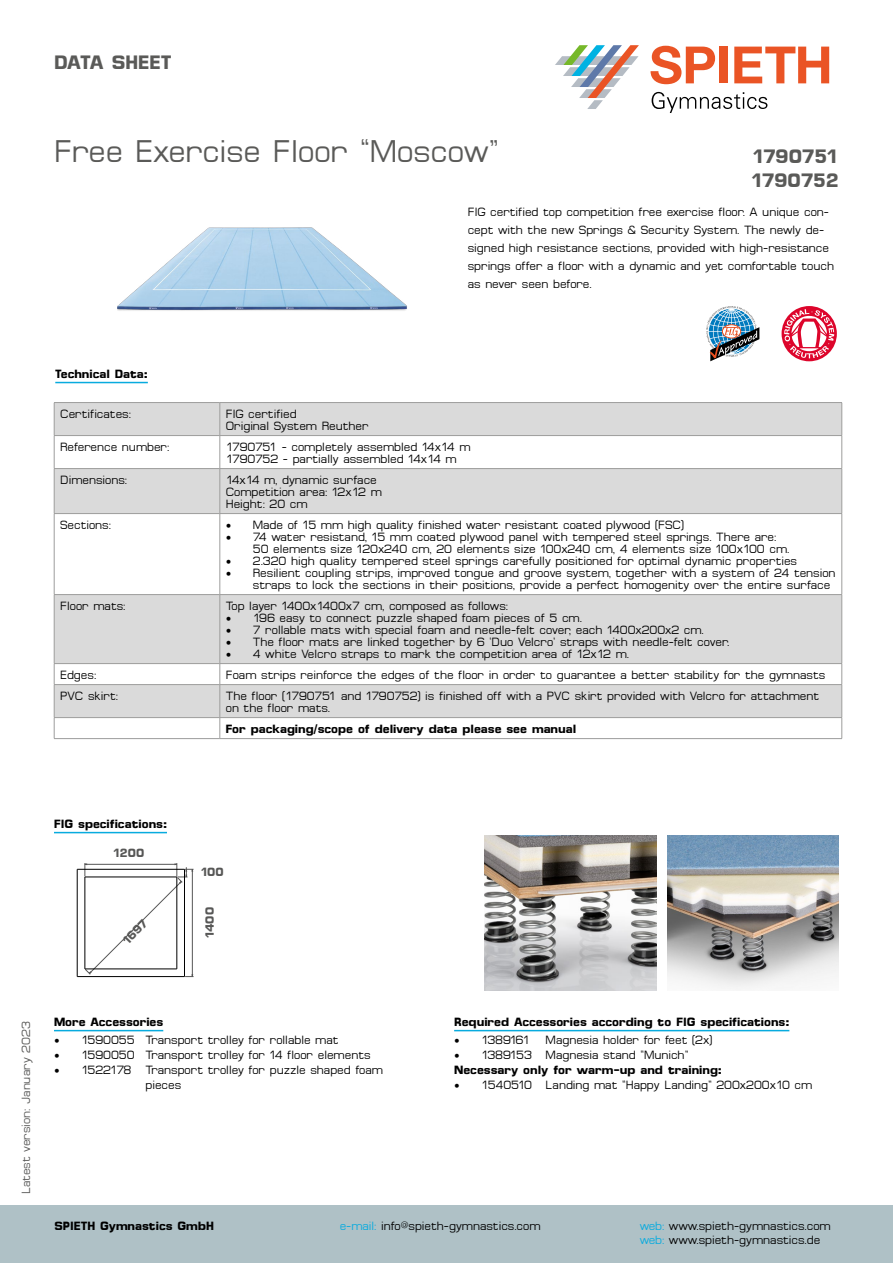
<style>
.page{position:relative;width:893px;height:1263px;background:#fff}
.page>*{position:absolute;margin:0;border:0;box-sizing:border-box;transform-origin:0 0}
.t1{font:31.5px "Micro FLF";color:#5a5a58}
.t2{font:700 19.5px/23.4px "Micro FLF";letter-spacing:-.05em;color:#5a5a58}
.t3{font:700 19.5px "Micro FLF";color:#5a5a58}
.t4{font:12px/12px "Micro FLF";color:#000}
.t5{font:700 12px "Micro FLF";color:#000}
.t6{font:12px "Micro FLF";color:#575756}
.t7{font:700 12px "Micro FLF";color:#575756}
.t8{font:12px "Micro FLF";letter-spacing:-.095em;color:#000}
.s1{color:#08abde}
</style>
<div class="page">
<img style="left:117px;top:227px;width:290px;height:84px">
<svg style="left:706px;top:306px;width:53px;height:55px"></svg>
<div style="left:782px;top:306px;width:55px;height:55px;background:#dd052b;border-radius:50%"></div>
<svg style="left:784px;top:309px;width:50px;height:49px"></svg>
<svg style="left:85px;top:863px;width:109px;height:114px"></svg>
<hr style="left:77px;top:869px;width:1px;height:107px;background:#000">
<hr style="left:77px;top:976px;width:107px;height:1px;background:#000">
<hr style="left:85px;top:877px;width:1px;height:92px;background:#000">
<hr style="left:85px;top:969px;width:92px;height:1px;background:#000">
<hr style="left:177px;top:877px;width:1px;height:92px;background:#000">
<hr style="left:85px;top:877px;width:92px;height:1px;background:#000">
<hr style="left:184px;top:869px;width:1px;height:107px;background:#000">
<hr style="left:77px;top:869px;width:107px;height:1px;background:#000">
<img style="left:485px;top:836px;width:171px;height:154px">
<img style="left:668px;top:836px;width:171px;height:153px">
<svg style="left:555px;top:43px;width:84px;height:66px"></svg>
<svg style="left:650px;top:46px;width:65px;height:38px"></svg>
<div style="left:720px;top:47px;width:8px;height:36px;background:#ea5425"></div>
<svg style="left:734px;top:47px;width:95px;height:36px"></svg>
<svg style="left:652px;top:92px;width:115px;height:21px"></svg>
<div style="left:0;top:1205px;width:893px;height:58px;background:#afc1c6"></div>
<hr style="left:55px;top:382px;width:93px;height:1px;background:#08abde">
<svg style="left:55px;top:403px;width:786px;height:314px;fill:#dadada"></svg>
<hr style="left:54px;top:402px;width:166px;height:1px;background:#9d9d9c">
<hr style="left:54px;top:403px;width:1px;height:32px;background:#9d9d9c">
<hr style="left:220px;top:402px;width:622px;height:1px;background:#9d9d9c">
<hr style="left:220px;top:403px;width:1px;height:32px;background:#9d9d9c">
<hr style="left:841px;top:403px;width:1px;height:32px;background:#9d9d9c">
<hr style="left:54px;top:435px;width:166px;height:1px;background:#9d9d9c">
<hr style="left:54px;top:436px;width:1px;height:32px;background:#9d9d9c">
<hr style="left:220px;top:435px;width:622px;height:1px;background:#9d9d9c">
<hr style="left:220px;top:436px;width:1px;height:32px;background:#9d9d9c">
<hr style="left:841px;top:436px;width:1px;height:32px;background:#9d9d9c">
<hr style="left:54px;top:468px;width:166px;height:1px;background:#9d9d9c">
<hr style="left:54px;top:469px;width:1px;height:44px;background:#9d9d9c">
<hr style="left:220px;top:468px;width:622px;height:1px;background:#9d9d9c">
<hr style="left:220px;top:469px;width:1px;height:44px;background:#9d9d9c">
<hr style="left:841px;top:469px;width:1px;height:44px;background:#9d9d9c">
<hr style="left:54px;top:513px;width:166px;height:1px;background:#9d9d9c">
<hr style="left:54px;top:514px;width:1px;height:80px;background:#9d9d9c">
<hr style="left:220px;top:513px;width:622px;height:1px;background:#9d9d9c">
<hr style="left:220px;top:514px;width:1px;height:80px;background:#9d9d9c">
<hr style="left:841px;top:514px;width:1px;height:80px;background:#9d9d9c">
<hr style="left:54px;top:594px;width:166px;height:1px;background:#9d9d9c">
<hr style="left:54px;top:595px;width:1px;height:68px;background:#9d9d9c">
<hr style="left:220px;top:594px;width:622px;height:1px;background:#9d9d9c">
<hr style="left:220px;top:595px;width:1px;height:68px;background:#9d9d9c">
<hr style="left:841px;top:595px;width:1px;height:68px;background:#9d9d9c">
<hr style="left:54px;top:663px;width:166px;height:1px;background:#9d9d9c">
<svg style="left:54px;top:664px;width:1px;height:20px"></svg>
<hr style="left:220px;top:663px;width:622px;height:1px;background:#9d9d9c">
<svg style="left:220px;top:664px;width:1px;height:20px"></svg>
<svg style="left:841px;top:664px;width:1px;height:20px"></svg>
<hr style="left:54px;top:684px;width:166px;height:1px;background:#9d9d9c">
<hr style="left:54px;top:685px;width:1px;height:32px;background:#9d9d9c">
<hr style="left:220px;top:684px;width:622px;height:1px;background:#9d9d9c">
<hr style="left:220px;top:685px;width:1px;height:32px;background:#9d9d9c">
<hr style="left:841px;top:685px;width:1px;height:32px;background:#9d9d9c">
<hr style="left:54px;top:717px;width:166px;height:1px;background:#9d9d9c">
<svg style="left:54px;top:718px;width:1px;height:20px"></svg>
<hr style="left:220px;top:717px;width:622px;height:1px;background:#9d9d9c">
<svg style="left:220px;top:718px;width:1px;height:20px"></svg>
<svg style="left:841px;top:718px;width:1px;height:20px"></svg>
<hr style="left:54px;top:738px;width:166px;height:1px;background:#9d9d9c">
<hr style="left:220px;top:738px;width:622px;height:1px;background:#9d9d9c">
<hr style="left:54px;top:832px;width:113px;height:1px;background:#08abde">
<hr style="left:454px;top:1030px;width:335px;height:1px;background:#08abde">
<hr style="left:54px;top:1030px;width:109px;height:1px;background:#08abde">
<h2 class="t3" style="left:54px;top:51px;width:119px">DATA SHEET</h2>
<h1 class="t1" style="left:54px;top:134px;width:446px">Free Exercise Floor “Moscow”</h1>
<h2 class="t2" style="left:750px;top:145px;width:90px">1790751<br>1790752</h2>
<p class="t4" style="left:468px;top:203px;width:368px;line-height:18px">FIG certified top competition free exercise floor. A unique con&shy;cept with the new Springs &amp; Security System. The newly de&shy;signed high resistance sections, provided with high-resistance springs offer a floor with a dynamic and yet comfortable touch as never seen before.</p>
<p class="t5" style="left:55px;top:367px;width:94px">Technical Data:</p>
<p class="t4" style="left:60px;top:408px;width:72px">Certificates:</p>
<p class="t4" style="left:226px;top:408px;width:144px">FIG certified<br>Original System Reuther</p>
<p class="t4" style="left:60px;top:441px;width:111px">Reference number:</p>
<p class="t4" style="left:226px;top:441px;width:246px">1790751 - completely assembled 14x14 m<br>1790752 - partially assembled 14x14 m</p>
<p class="t4" style="left:60px;top:474px;width:68px">Dimensions:</p>
<p class="t4" style="left:226px;top:474px;width:157px">14x14 m, dynamic surface<br>Competition area: 12x12 m<br>Height: 20 cm</p>
<p class="t4" style="left:60px;top:519px;width:52px">Sections:</p>
<p class="t4" style="left:226px;top:519px;width:460px">• Made of 15 mm high quality finished water resistant coated plywood (FSC)</p>
<p class="t4" style="left:253px;top:531px;width:538px;text-indent:-27px">• 74 water resistand, 15 mm coated plywood panel with tempered steel springs. There are:<br>50 elements size 120x240 cm, 20 elements size 100x240 cm, 4 elements size 100x100 cm.</p>
<p class="t4" style="left:226px;top:555px;width:573px">• 2.320 high quality tempered steel springs carefully positioned for optimal dynamic properties</p>
<p class="t4" style="left:253px;top:567px;width:584px;text-indent:-27px">• Resilient coupling strips, improved tongue and groove system, together with a system of 24 tension straps to lock the sections in their positions, provide a perfect homogenity over the entire surface</p>
<p class="t4" style="left:60px;top:600px;width:67px">Floor mats:</p>
<p class="t4" style="left:226px;top:600px;width:284px">Top layer 1400x1400x7 cm, composed as follows:</p>
<p class="t4" style="left:226px;top:612px;width:358px">• 196 easy to connect puzzle shaped foam pieces of 5 cm.</p>
<p class="t4" style="left:226px;top:624px;width:479px">• 7 rollable mats with special foam and needle-felt cover, each 1400x200x2 cm.</p>
<p class="t4" style="left:226px;top:636px;width:505px">• The floor mats are linked together by 6 ‘Duo Velcro’ straps with needle-felt cover.</p>
<p class="t4" style="left:226px;top:648px;width:405px">• 4 white Velcro straps to mark the competition area of 12x12 m.</p>
<p class="t4" style="left:60px;top:669px;width:37px">Edges:</p>
<p class="t4" style="left:226px;top:669px;width:601px">Foam strips reinforce the edges of the floor in order to guarantee a better stability for the gymnasts</p>
<p class="t4" style="left:60px;top:690px;width:59px">PVC skirt:</p>
<p class="t4" style="left:226px;top:690px;width:595px">The floor (1790751 and 1790752) is finished off with a PVC skirt provided with Velcro for attachment on the floor mats.</p>
<p class="t5" style="left:226px;top:722px;width:352px">For packaging/scope of delivery data please see manual</p>
<p class="t5" style="left:54px;top:817px;width:114px">FIG specifications:</p>
<p class="t7" style="left:112px;top:846px;width:33px">1200</p>
<p class="t7" style="left:119px;top:939px;width:32px;rotate:-46deg">1697</p>
<p class="t7" style="left:200px;top:865px;width:25px">100</p>
<p class="t7" style="left:203px;top:939px;width:33px;rotate:-90deg">1400</p>
<p class="t6" style="left:20px;top:1194px;width:174px;rotate:-90deg">Latest version: January 2023</p>
<p class="t5" style="left:54px;top:1015px;width:111px">More Accessories</p>
<p class="t4" style="left:54px;top:1034px;width:286px">• 1590055 Transport trolley for rollable mat</p>
<p class="t4" style="left:54px;top:1049px;width:318px">• 1590050 Transport trolley for 14 floor elements</p>
<p class="t4" style="left:146px;top:1063px;width:239px;line-height:15px;text-indent:-92px">• 1522178 Transport trolley for puzzle shaped foam pieces</p>
<p class="t5" style="left:454px;top:1015px;width:337px">Required Accessories according to FIG specifications:</p>
<p class="t8" style="left:454px;top:1033px;width:78px">• 1389161</p>
<p class="t4" style="left:546px;top:1034px;width:168px">Magnesia holder for feet (2x)</p>
<p class="t4" style="left:454px;top:1049px;width:236px">• 1389153 Magnesia stand “Munich”</p>
<p class="t5" style="left:454px;top:1063px;width:269px">Necessary only for warm-up and training:</p>
<p class="t4" style="left:454px;top:1079px;width:360px">• 1540510 Landing mat “Happy Landing” 200x200x10 cm</p>
<p class="t5" style="left:55px;top:1219px;width:161px">SPIETH Gymnastics GmbH</p>
<p class="t4" style="left:340px;top:1219px;width:202px"><span class="s1">e-mail:</span> info@spieth-gymnastics.com</p>
<p class="t4" style="left:640px;top:1218px;width:192px;line-height:14.4px"><span class="s1">web:</span> www.spieth-gymnastics.com <span class="s1">web:</span> www.spieth-gymnastics.de</p>
</div>
